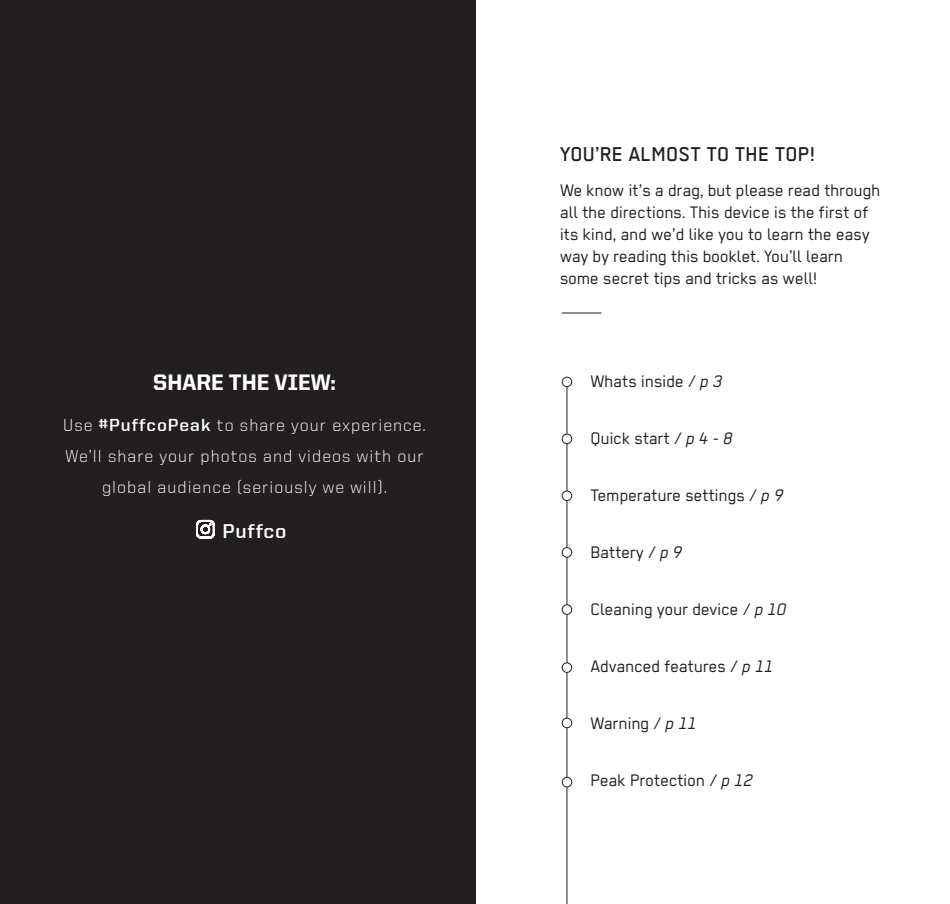
<style>
.page{position:relative;width:950px;height:904px;background:#fff}
.page>*{position:absolute;margin:0;border:0;box-sizing:border-box;transform-origin:0 0}
.Copy{font:500 22.5px "Regular";color:#231f20}
.t1{font:800 22.5px "United Sans Reg";color:#fff}
.t2{font:700 20px "United Sans Reg";letter-spacing:.04em;color:#fff}
.Copy-2{font:18.75px/22px "Regular";color:#231f20}
.t3{font:300 17.5px/31px "United Sans Reg";letter-spacing:.06em;color:#fff;text-align:center}
.s1{font-weight:700}
.s2{font-style:italic}
</style>
<div class="page">
<div style="left:0;top:0;width:475px;height:904px;background:#231f20"></div>
<svg style="left:196px;top:520px;width:19px;height:18px"></svg>
<hr style="left:566px;top:382px;width:1px;height:522px;background:#231f20">
<div style="left:562px;top:377px;width:10px;height:10px;background:#fff;border-radius:50%"></div>
<div style="left:562px;top:377px;width:10px;height:10px;border:1px solid #231f20;border-radius:50%"></div>
<div style="left:562px;top:434px;width:10px;height:9px;background:#fff;border-radius:50%"></div>
<div style="left:562px;top:434px;width:10px;height:10px;border:1px solid #231f20;border-radius:50%"></div>
<div style="left:562px;top:491px;width:10px;height:9px;background:#fff;border-radius:50%"></div>
<div style="left:562px;top:490px;width:10px;height:11px;border:1px solid #231f20;border-radius:50%"></div>
<div style="left:562px;top:547px;width:10px;height:10px;background:#fff;border-radius:50%"></div>
<div style="left:562px;top:547px;width:10px;height:10px;border:1px solid #231f20;border-radius:50%"></div>
<div style="left:562px;top:663px;width:10px;height:9px;background:#fff;border-radius:50%"></div>
<div style="left:562px;top:662px;width:10px;height:10px;border:1px solid #231f20;border-radius:50%"></div>
<div style="left:562px;top:604px;width:10px;height:10px;background:#fff;border-radius:50%"></div>
<div style="left:562px;top:604px;width:10px;height:10px;border:1px solid #231f20;border-radius:50%"></div>
<div style="left:562px;top:718px;width:10px;height:9px;background:#fff;border-radius:50%"></div>
<div style="left:562px;top:717px;width:10px;height:11px;border:1px solid #231f20;border-radius:50%"></div>
<hr style="left:562px;top:312px;width:39px;height:1px;background:#231f20">
<div style="left:562px;top:777px;width:10px;height:10px;background:#fff;border-radius:50%"></div>
<div style="left:562px;top:777px;width:10px;height:10px;border:1px solid #231f20;border-radius:50%"></div>
<p class="t1" style="left:153px;top:370px;width:184px">SHARE THE VIEW:</p>
<p class="t3" style="left:63px;top:409px;width:364px">Use <span class="s1">#PuffcoPeak</span> to share your experience.<br>We’ll share your photos and videos with our global audience (seriously we will).</p>
<p class="t2" style="left:222px;top:520px;width:65px">Puffco</p>
<p class="Copy" style="left:560px;top:142px;width:256px">YOU’RE ALMOST TO THE TOP!</p>
<p class="Copy-2" style="left:560px;top:179px;width:322px">We know it’s a drag, but please read through all the directions. This device is the first of its kind, and we’d like you to learn the easy way by reading this booklet. You’ll learn some secret tips and tricks as well!</p>
<p class="Copy-2" style="left:590px;top:370px;width:133px">Whats inside / <span class="s2">p 3</span></p>
<p class="Copy-2" style="left:590px;top:427px;width:144px">Quick start / <span class="s2">p 4 - 8</span></p>
<p class="Copy-2" style="left:590px;top:484px;width:194px">Temperature settings / <span class="s2">p 9</span></p>
<p class="Copy-2" style="left:590px;top:541px;width:93px">Battery / <span class="s2">p 9</span></p>
<p class="Copy-2" style="left:590px;top:598px;width:197px">Cleaning your device / <span class="s2">p 10</span></p>
<p class="Copy-2" style="left:590px;top:655px;width:185px">Advanced features / <span class="s2">p 11</span></p>
<p class="Copy-2" style="left:590px;top:712px;width:108px">Warning / <span class="s2">p 11</span></p>
<p class="Copy-2" style="left:590px;top:769px;width:164px">Peak Protection / <span class="s2">p 12</span></p>
</div>
